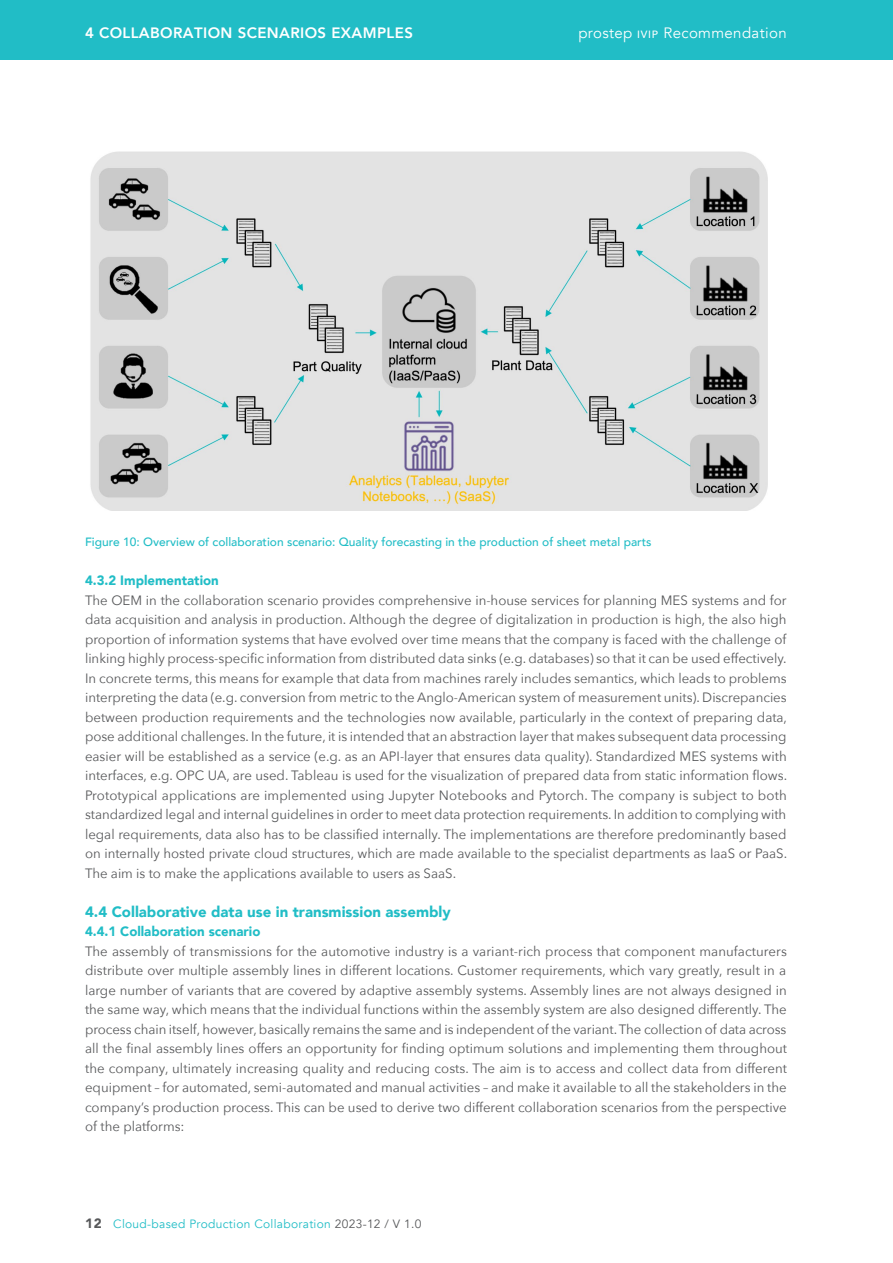
<style>
.page{position:relative;width:893px;height:1263px;background:#fff}
.page>*{position:absolute;margin:0;border:0;box-sizing:border-box;transform-origin:0 0}
._01_Kapitel_Subhead{font:900 15px "Avenir";color:#21bdc6}
.t1{font:800 15px "Avenir";letter-spacing:.025em;color:#fff}
.t2{font:15px "Avenir";letter-spacing:.025em;color:#fff}
._02_Copy{font:13.5px/19.5px "Avenir Next";color:#57585a;text-align:justify}
._01_Zwischenhead{font:900 13.5px "Avenir";color:#21bdc6}
._03_BU{font:500 12px "Avenir";color:#21bdc6}
.t3{font:12px "Avenir";letter-spacing:.025em;color:#21bdc6}
.s1{font-weight:500;font-size:10.5px}
.s2{font-weight:900;font-size:13.5px;color:#57585a}
.s3{color:#57585a}
</style>
<div class="page">
<div style="left:0;top:0;width:893px;height:60px;background:#21bdc6"></div>
<img style="left:90px;top:151px;width:678px;height:360px">
<p class="t1" style="left:85px;top:21px;width:329px">4 COLLABORATION SCENARIOS EXAMPLES</p>
<p class="t2" style="left:578px;top:24px;width:210px">prostep <span class="s1">IVIP</span> Recommendation</p>
<p class="_03_BU" style="left:85px;top:531px;width:568px">Figure 10: Overview of collaboration scenario: Quality forecasting in the production of sheet metal parts</p>
<p class="_01_Zwischenhead" style="left:85px;top:569px;width:135px">4.3.2 Implementation</p>
<p class="_02_Copy" style="left:85px;top:589px;width:704px">The OEM in the collaboration scenario provides comprehensive in-house services for planning MES systems and for data acquisition and analysis in production. Although the degree of digitalization in production is high, the also high proportion of information systems that have evolved over time means that the company is faced with the challenge of linking highly process-specific information from distributed data sinks (e.g. databases) so that it can be used effectively.<br>In concrete terms, this means for example that data from machines rarely includes semantics, which leads to problems interpreting the data (e.g. conversion from metric to the Anglo-American system of measurement units). Discrepancies between production requirements and the technologies now available, particularly in the context of preparing data, pose additional challenges. In the future, it is intended that an abstraction layer that makes subsequent data processing easier will be established as a service (e.g. as an API-layer that ensures data quality). Standardized MES systems with interfaces, e.g. OPC UA, are used. Tableau is used for the visualization of prepared data from static information flows.<br>Prototypical applications are implemented using Jupyter Notebooks and Pytorch. The company is subject to both standardized legal and internal guidelines in order to meet data protection requirements. In addition to complying with legal requirements, data also has to be classified internally. The implementations are therefore predominantly based on internally hosted private cloud structures, which are made available to the specialist departments as IaaS or PaaS.<br>The aim is to make the applications available to users as SaaS.</p>
<p class="_01_Kapitel_Subhead" style="left:85px;top:898px;width:367px">4.4 Collaborative data use in transmission assembly</p>
<p class="_01_Zwischenhead" style="left:85px;top:920px;width:177px">4.4.1 Collaboration scenario</p>
<p class="_02_Copy" style="left:85px;top:940px;width:704px">The assembly of transmissions for the automotive industry is a variant-rich process that component manufacturers distribute over multiple assembly lines in different locations. Customer requirements, which vary greatly, result in a large number of variants that are covered by adaptive assembly systems. Assembly lines are not always designed in the same way, which means that the individual functions within the assembly system are also designed differently. The process chain itself, however, basically remains the same and is independent of the variant. The collection of data across all the final assembly lines offers an opportunity for finding optimum solutions and implementing them throughout the company, ultimately increasing quality and reducing costs. The aim is to access and collect data from different equipment – for automated, semi-automated and manual activities – and make it available to all the stakeholders in the company’s production process. This can be used to derive two different collaboration scenarios from the perspective of the platforms:</p>
<p class="t3" style="left:85px;top:1216px;width:338px"><span class="s2">12</span> Cloud-based Production Collaboration <span class="s3">2023-12 / V 1.0</span></p>
</div>
